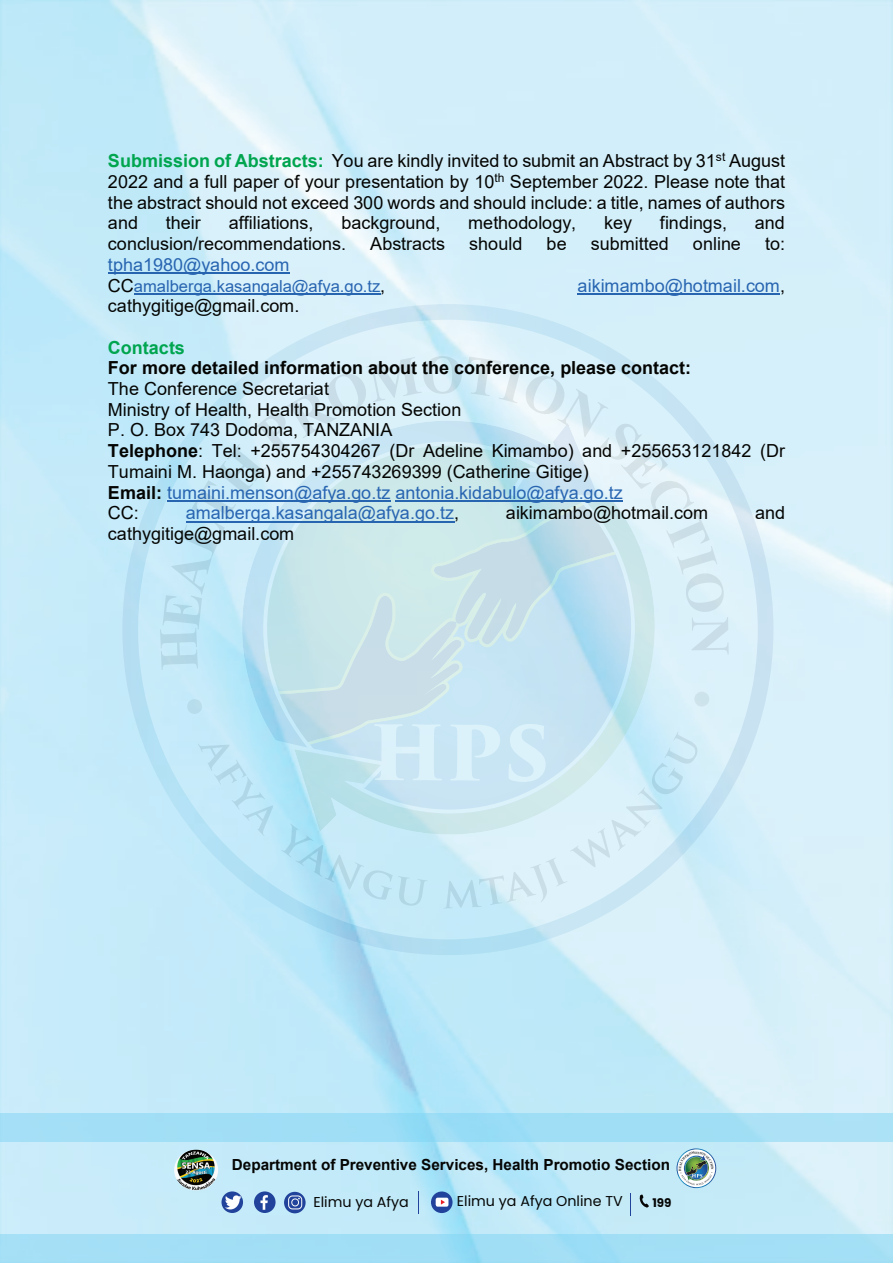
<style>
.page{position:relative;width:893px;height:1263px;background:#fff}
.page>*{position:absolute;margin:0;border:0;box-sizing:border-box;transform-origin:0 0}
.t1{font:18px/20.7px "Arial";color:#040503;text-align:justify}
.t2{font:18px "Arial";color:#2865b1}
.t3{font:700 18px "Arial";color:#040503}
.t4{font:700 18px "Arial";color:#00a54f}
.t5{font:16.5px "Arial";color:#2865b1}
.t6{font:700 15.3px "Arial";color:#050504}
.t7{font:14.25px "Poppins";color:#050605}
.t8{font:700 12px "Poppins";color:#050605}
.s1{font-weight:700;color:#00a54f}
.s2{font-size:18px;color:#040503}
.s3{color:#040503}
.s4{font-weight:700}
.s5{color:#2865b1}
</style>
<div class="page">
<img style="left:0;top:1px;width:893px;height:1233px">
<svg style="left:122px;top:304px;width:651px;height:651px;background:#ccebf8"></svg>
<svg style="left:604px;top:554px;width:76px;height:140px;background:#cce8f2"></svg>
<svg style="left:215px;top:413px;width:389px;height:281px;background:#c5e3ed"></svg>
<svg style="left:198px;top:694px;width:500px;height:214px;background:#c7e7f4"></svg>
<div style="left:187px;top:699px;width:15px;height:15px;background:#b7ddec;border-radius:50%"></div>
<div style="left:694px;top:692px;width:15px;height:14px;background:#cde3eb;border-radius:50%"></div>
<img style="left:174px;top:1150px;width:44px;height:40px">
<svg style="left:221px;top:1191px;width:22px;height:22px"></svg>
<svg style="left:254px;top:1191px;width:22px;height:22px"></svg>
<svg style="left:284px;top:1192px;width:22px;height:21px"></svg>
<svg style="left:431px;top:1191px;width:22px;height:22px"></svg>
<img style="left:222px;top:1194px;width:83px;height:19px">
<svg style="left:418px;top:1191px;width:1px;height:23px"></svg>
<svg style="left:435px;top:1198px;width:13px;height:9px"></svg>
<svg style="left:630px;top:1193px;width:1px;height:23px"></svg>
<svg style="left:639px;top:1194px;width:10px;height:13px"></svg>
<hr style="left:108px;top:273px;width:181px;height:1px;background:#2865b1">
<hr style="left:134px;top:293px;width:246px;height:2px;background:#2865b1">
<hr style="left:578px;top:293px;width:202px;height:2px;background:#2865b1">
<hr style="left:167px;top:500px;width:224px;height:2px;background:#2865b1">
<hr style="left:395px;top:500px;width:228px;height:2px;background:#2865b1">
<div style="left:0;top:1234px;width:893px;height:29px;background:#a2dff6"></div>
<div style="left:0;top:1113px;width:893px;height:28px;background:linear-gradient(to right,#9dddf6,#a4e0f5)"></div>
<svg style="left:179px;top:356px;width:391px;height:201px;background:#cbe8f2"></svg>
<svg style="left:600px;top:419px;width:110px;height:135px;background:#dcf0f8"></svg>
<svg style="left:676px;top:1148px;width:40px;height:40px"></svg>
<p class="t1" style="left:108px;top:151px;width:679px"><span class="s1">Submission of Abstracts:</span> You are kindly invited to submit an Abstract by 31<sup>st</sup> August 2022 and a full paper of your presentation by 10<sup>th</sup> September 2022. Please note that the abstract should not exceed 300 words and should include: a title, names of authors and</p>
<p class="t1" style="left:166px;top:213px;width:36px">their</p>
<p class="t1" style="left:229px;top:213px;width:86px">affiliations,</p>
<p class="t1" style="left:342px;top:213px;width:100px">background,</p>
<p class="t1" style="left:468px;top:213px;width:110px">methodology,</p>
<p class="t1" style="left:604px;top:213px;width:30px">key</p>
<p class="t1" style="left:660px;top:213px;width:69px">findings,</p>
<p class="t1" style="left:755px;top:213px;width:32px">and</p>
<p class="t1" style="left:108px;top:233px;width:240px">conclusion/recommendations.</p>
<p class="t1" style="left:370px;top:233px;width:77px">Abstracts</p>
<p class="t1" style="left:469px;top:233px;width:55px">should</p>
<p class="t1" style="left:547px;top:233px;width:22px">be</p>
<p class="t1" style="left:591px;top:233px;width:79px">submitted</p>
<p class="t1" style="left:693px;top:233px;width:49px">online</p>
<p class="t1" style="left:765px;top:233px;width:22px">to:</p>
<p class="t2" style="left:108px;top:252px;width:183px">tpha1980@yahoo.com</p>
<p class="t5" style="left:108px;top:274px;width:279px"><span class="s2">CC</span>amalberga.kasangala@afya.go.tz<span class="s2">,</span></p>
<p class="t2" style="left:578px;top:273px;width:209px">aikimambo@hotmail.com<span class="s3">,</span></p>
<p class="t1" style="left:108px;top:295px;width:193px">cathygitige@gmail.com.</p>
<p class="t4" style="left:108px;top:335px;width:78px">Contacts</p>
<p class="t3" style="left:108px;top:355px;width:585px">For more detailed information about the conference, please contact:</p>
<p class="t1" style="left:108px;top:378px;width:679px;text-align:left">The Conference Secretariat<br>Ministry of Health, Health Promotion Section<br>P. O. Box 743 Dodoma, TANZANIA<br><span class="s4">Telephone</span>: Tel: +255754304267 (Dr Adeline Kimambo) and +255653121842 (Dr Tumaini M. Haonga) and +255743269399 (Catherine Gitige)<br><span class="s4">Email:</span> <span class="s5">tumaini.menson@afya.go.tz antonia.kidabulo@afya.go.tz<br></span>CC:</p>
<p class="t2" style="left:186px;top:501px;width:275px">amalberga.kasangala@afya.go.tz<span class="s3">,</span></p>
<p class="t1" style="left:506px;top:502px;width:204px">aikimambo@hotmail.com</p>
<p class="t1" style="left:755px;top:502px;width:32px">and</p>
<p class="t1" style="left:108px;top:523px;width:188px">cathygitige@gmail.com</p>
<p class="t6" style="left:232px;top:1153px;width:440px">Department of Preventive Services, Health Promotio Section</p>
<p class="t7" style="left:313px;top:1193px;width:97px">Elimu ya Afya</p>
<p class="t7" style="left:457px;top:1193px;width:167px">Elimu ya Afya Online TV</p>
<p class="t8" style="left:652px;top:1195px;width:21px">199</p>
</div>
